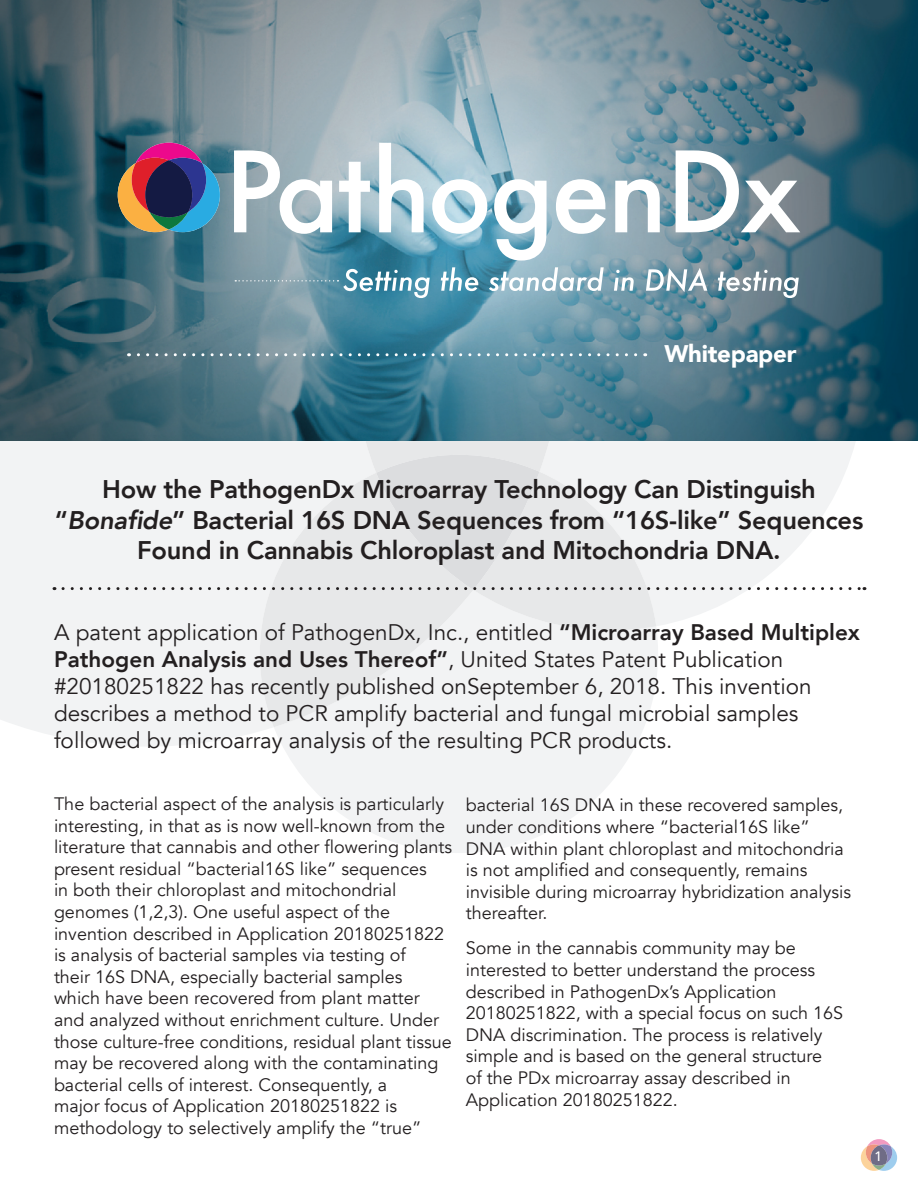
<style>
.page{position:relative;width:918px;height:1188px;background:#fff}
.page>*{position:absolute;margin:0;border:0;box-sizing:border-box;transform-origin:0 0}
.t1{font:800 25.5px/30.6px "Avenir";letter-spacing:-.01em;color:#231f20;text-align:center}
.t2{font:900 24px "Avenir";letter-spacing:-.01em;color:#fff}
.t3{font:22.5px/27px "Avenir";color:#231f20}
.t4{font:18px/21.6px "Avenir";color:#231f20}
.t5{font:500 13.65px "Avenir";color:#fff}
.s1{font-style:italic}
.s2{font-weight:800}
</style>
<div class="page">
<svg style="left:861px;top:1139px;width:36px;height:32px"></svg>
<div style="left:0;top:441px;width:272px;height:305px;background:#f2f3f4"></div>
<svg style="left:274px;top:630px;width:384px;height:223px;fill:#f2f3f4"></svg>
<svg style="left:260px;top:630px;width:213px;height:97px;fill:#f0f1f1"></svg>
<img style="left:0;top:0;width:918px;height:441px">
<svg style="left:234px;top:150px;width:98px;height:84px"></svg>
<svg style="left:339px;top:162px;width:31px;height:70px"></svg>
<svg style="left:379px;top:143px;width:45px;height:89px"></svg>
<svg style="left:432px;top:179px;width:55px;height:55px"></svg>
<svg style="left:494px;top:179px;width:53px;height:82px"></svg>
<svg style="left:556px;top:179px;width:50px;height:55px"></svg>
<svg style="left:615px;top:179px;width:45px;height:53px"></svg>
<svg style="left:676px;top:150px;width:124px;height:82px"></svg>
<svg style="left:441px;top:267px;width:37px;height:24px"></svg>
<svg style="left:489px;top:267px;width:115px;height:24px"></svg>
<svg style="left:614px;top:270px;width:20px;height:21px"></svg>
<svg style="left:646px;top:268px;width:61px;height:24px"></svg>
<svg style="left:718px;top:270px;width:81px;height:28px"></svg>
<svg style="left:118px;top:143px;width:102px;height:89px;background:#63576e"></svg>
<svg style="left:235px;top:269px;width:195px;height:29px;background:#739faf"></svg>
<svg style="left:63px;top:441px;width:802px;height:189px"></svg>
<svg style="left:129px;top:353px;width:507px;height:3px;background:#7ea2af"></svg>
<h2 class="t2" style="left:664px;top:333px;width:134px">Whitepaper</h2>
<h1 class="t1" style="left:55px;top:474px;width:810px">How the PathogenDx Microarray Technology Can Distinguish “<span class="s1">Bonafide</span>” Bacterial 16S DNA Sequences from “16S-like” Sequences<br>Found in Cannabis Chloroplast and Mitochondria DNA.</h1>
<p class="t3" style="left:54px;top:619px;width:808px">A patent application of PathogenDx, Inc., entitled <span class="s2">“Microarray Based Multiplex Pathogen Analysis and Uses Thereof”</span>, United States Patent Publication #20180251822 has recently published onSeptember 6, 2018. This invention describes a method to PCR amplify bacterial and fungal microbial samples followed by microarray analysis of the resulting PCR products.</p>
<p class="t4" style="left:54px;top:793px;width:400px">The bacterial aspect of the analysis is particularly interesting, in that as is now well-known from the literature that cannabis and other flowering plants present residual “bacterial16S like” sequences<br>in both their chloroplast and mitochondrial genomes (1,2,3). One useful aspect of the invention described in Application 20180251822 is analysis of bacterial samples via testing of<br>their 16S DNA, especially bacterial samples which have been recovered from plant matter and analyzed without enrichment culture. Under those culture-free conditions, residual plant tissue may be recovered along with the contaminating bacterial cells of interest. Consequently, a<br>major focus of Application 20180251822 is methodology to selectively amplify the “true”</p>
<p class="t4" style="left:466px;top:795px;width:387px">bacterial 16S DNA in these recovered samples, under conditions where “bacterial16S like” DNA within plant chloroplast and mitochondria is not amplified and consequently, remains invisible during microarray hybridization analysis thereafter.</p>
<p class="t4" style="left:466px;top:938px;width:379px">Some in the cannabis community may be interested to better understand the process described in PathogenDx’s Application 20180251822, with a special focus on such 16S DNA discrimination. The process is relatively simple and is based on the general structure<br>of the PDx microarray assay described in Application 20180251822.</p>
<p class="t5" style="left:874px;top:1144px;width:9px">1</p>
</div>
